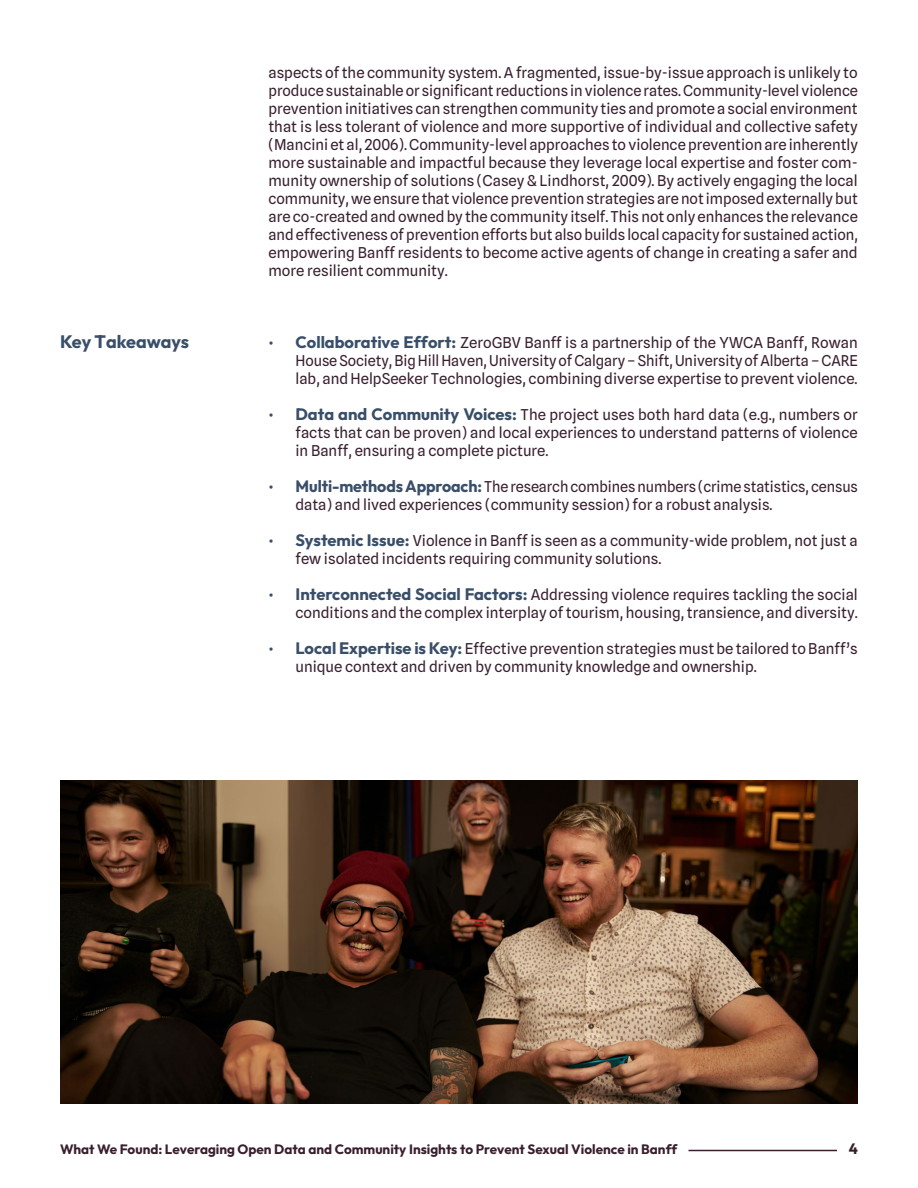
<style>
.page{position:relative;width:918px;height:1188px;background:#fff}
.page>*{position:absolute;margin:0;border:0;box-sizing:border-box;transform-origin:0 0}
.t1{font:100 18px "Outfit";color:#394e69}
.t2{font:15px/18px "Spline Sans";color:#391f2e;text-align:justify}
.t3{font:100 15px "Outfit";color:#391f2e}
.t4{font:100 13.5px "Outfit";color:#391f2e}
.s1{color:#394e69}
.s2{font-family:"Outfit";font-weight:100;font-size:16.5px;color:#394e69}
</style>
<div class="page">
<img style="left:60px;top:780px;width:798px;height:324px">
<hr style="left:688px;top:1150px;width:149px;height:1px;background:#391f2e">
<p class="t2" style="left:268px;top:63px;width:591px">aspects of the community system. A fragmented, issue-by-issue approach is unlikely to produce sustainable or significant reductions in violence rates. Community-level violence prevention initiatives can strengthen community ties and promote a social environment that is less tolerant of violence and more supportive of individual and collective safety (Mancini et al, 2006). Community-level approaches to violence prevention are inherently more sustainable and impactful because they leverage local expertise and foster com&shy;munity ownership of solutions (Casey &amp; Lindhorst, 2009). By actively engaging the local community, we ensure that violence prevention strategies are not imposed externally but are co-created and owned by the community itself. This not only enhances the relevance and effectiveness of prevention efforts but also builds local capacity for sustained action, empowering Banff residents to become active agents of change in creating a safer and more resilient community.</p>
<p class="t1" style="left:60px;top:331px;width:130px">Key Takeaways</p>
<p class="t2" style="left:296px;top:333px;width:564px;text-indent:-27px"><span class="s1">•</span> <span class="s2">Collaborative Effort:</span> ZeroGBV Banff is a partnership of the YWCA Banff, Rowan House Society, Big Hill Haven, University of Calgary – Shift, University of Alberta – CARE lab, and HelpSeeker Technologies, combining diverse expertise to prevent violence.</p>
<p class="t2" style="left:296px;top:405px;width:564px;text-indent:-27px"><span class="s1">•</span> <span class="s2">Data and Community Voices:</span> The project uses both hard data (e.g., numbers or facts that can be proven) and local experiences to understand patterns of violence in Banff, ensuring a complete picture.</p>
<p class="t2" style="left:296px;top:477px;width:564px;text-indent:-27px"><span class="s1">•</span> <span class="s2">Multi-methods Approach:</span>The research combines numbers (crime statistics, census data) and lived experiences (community session) for a robust analysis.</p>
<p class="t2" style="left:295px;top:531px;width:564px;text-indent:-27px"><span class="s1">•</span> <span class="s2">Systemic Issue:</span> Violence in Banff is seen as a community-wide problem, not just a few isolated incidents requiring community solutions.</p>
<p class="t2" style="left:268px;top:585px;width:591px;text-align:right"><span class="s1">•</span> <span class="s2">Interconnected Social Factors:</span> Addressing violence requires tackling the social conditions and the complex interplay of tourism, housing, transience, and diversity.</p>
<p class="t2" style="left:296px;top:639px;width:564px;text-indent:-27px"><span class="s1">•</span> <span class="s2">Local Expertise is Key:</span> Effective prevention strategies must be tailored to Banff’s unique context and driven by community knowledge and ownership.</p>
<p class="t4" style="left:60px;top:1142px;width:619px">What We Found: Leveraging Open Data and Community Insights to Prevent Sexual Violence in Banff</p>
<p class="t3" style="left:849px;top:1140px;width:11px">4</p>
</div>
